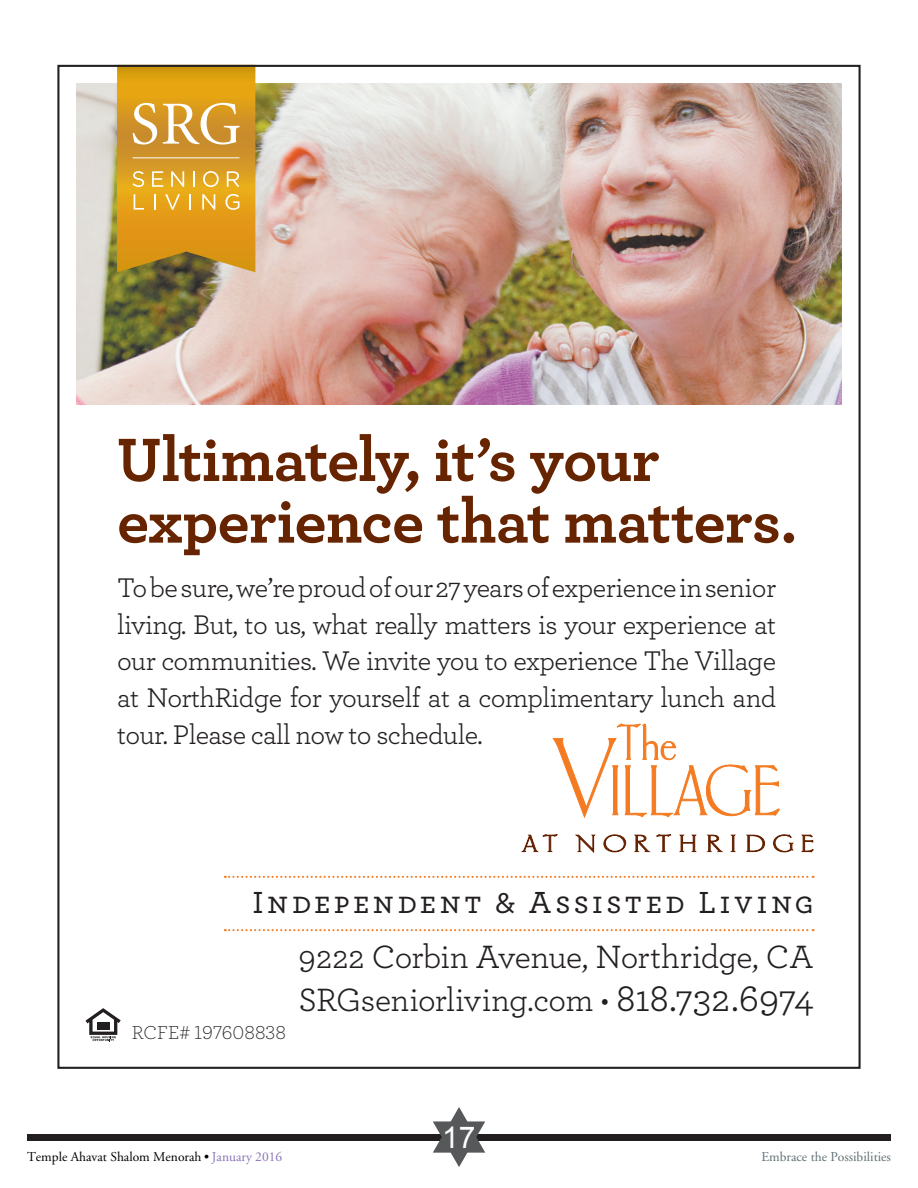
<style>
.page{position:relative;width:918px;height:1188px;background:#fff}
.page>*{position:absolute;margin:0;border:0;box-sizing:border-box;transform-origin:0 0}
.t1{font:700 64.05px/61.7px "Archer";letter-spacing:-.01em;color:#672400}
.t2{font:33.75px/42.6px "Archer";letter-spacing:-.015em;color:#231f20}
.t3{font:500 31.95px "Archer";letter-spacing:.11em;color:#231f20}
.t4{font:30px "Arial";color:#fff}
.t5{font:28.35px/36.6px "Archer";letter-spacing:-.02em;color:#231f20;text-align:justify}
.t6{font:300 19.65px "Archer";color:#231f20}
.t7{font:13.5px "Adobe Garamond";color:#000}
.t8{font:13.5px "Adobe Garamond";color:#617075}
.s1{font-size:39px}
.s2{font-family:"Eurostile"}
.s3{color:#8a73b5}
</style>
<div class="page">
<div style="left:27px;top:1134px;width:864px;height:7px;background:#231f20"></div>
<svg style="left:433px;top:1107px;width:52px;height:60px"></svg>
<img style="left:76px;top:84px;width:766px;height:320px">
<svg style="left:117px;top:68px;width:138px;height:204px;background:#d99f2e"></svg>
<hr style="left:133px;top:158px;width:107px;height:1px;background:#fff">
<svg style="left:86px;top:1008px;width:35px;height:33px"></svg>
<svg style="left:225px;top:929px;width:589px;height:2px"></svg>
<svg style="left:225px;top:876px;width:589px;height:2px"></svg>
<svg style="left:552px;top:724px;width:228px;height:95px"></svg>
<svg style="left:521px;top:834px;width:37px;height:18px"></svg>
<svg style="left:576px;top:834px;width:20px;height:19px"></svg>
<svg style="left:603px;top:834px;width:23px;height:18px"></svg>
<svg style="left:634px;top:834px;width:38px;height:18px"></svg>
<svg style="left:679px;top:835px;width:18px;height:17px"></svg>
<svg style="left:706px;top:835px;width:17px;height:17px"></svg>
<svg style="left:730px;top:835px;width:6px;height:17px"></svg>
<svg style="left:746px;top:835px;width:19px;height:17px"></svg>
<svg style="left:773px;top:834px;width:21px;height:18px"></svg>
<svg style="left:801px;top:834px;width:13px;height:18px"></svg>
<h1 class="t1" style="left:117px;top:425px;width:682px">Ultimately, it’s your experience that matters.</h1>
<p class="t5" style="left:117px;top:568px;width:661px">To be sure, we’re proud of our 27 years of experience in senior living. But, to us, what really matters is your experience at our communities. We invite you to experience The Village at NorthRidge for yourself at a complimentary lunch and tour. Please call now to schedule.</p>
<p class="t3" style="left:252px;top:879px;width:563px">Independent &amp; Assisted Living</p>
<p class="t6" style="left:132px;top:1019px;width:156px">RCFE# 197608838</p>
<p class="t2" style="left:299px;top:934px;width:517px">9222 Corbin Avenue, Northridge, CA<br>SRGseniorliving.com • <span class="s1">818.732.6974</span></p>
<p class="t4" style="left:442px;top:1118px;width:35px">17</p>
<p class="t7" style="left:27px;top:1149px;width:257px">Temple Ahavat Shalom Menorah <span class="s2">•</span> <span class="s3">January 2016</span></p>
<p class="t8" style="left:761px;top:1149px;width:131px">Embrace the Possibilities</p>
</div>
